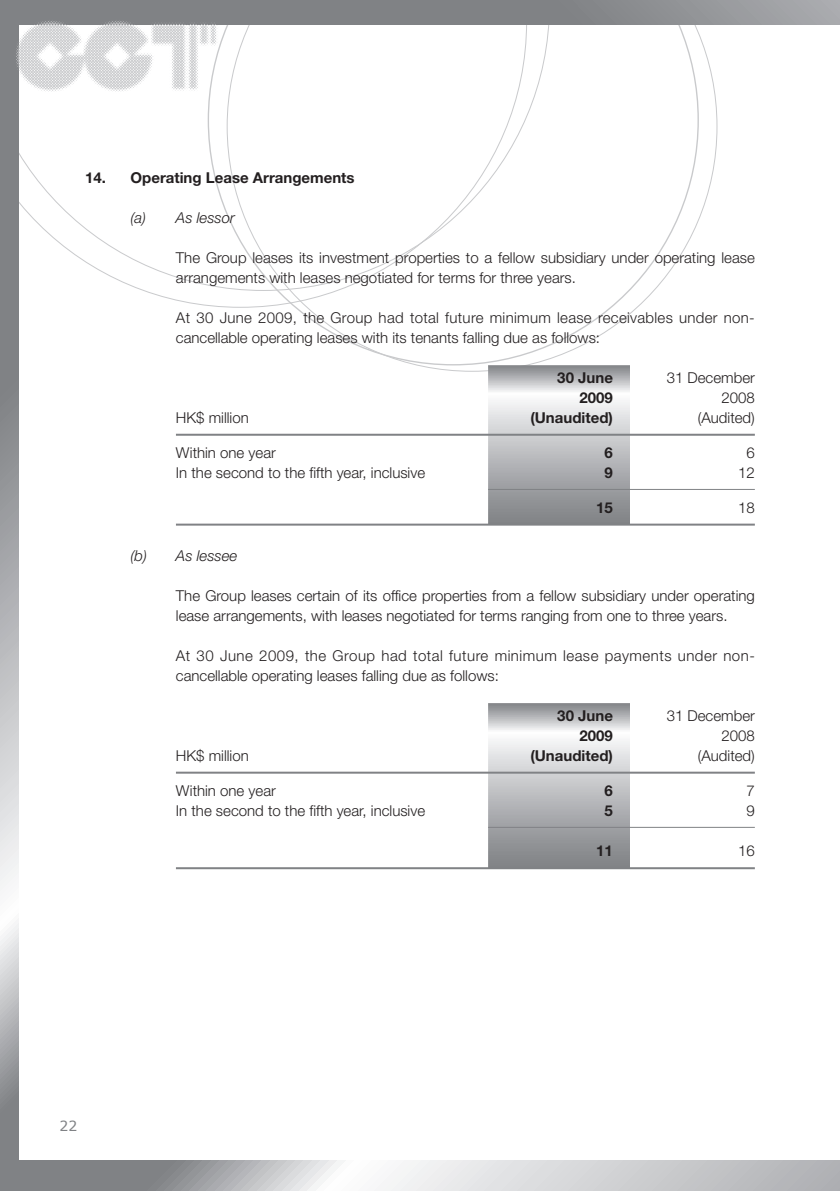
<style>
.page{position:relative;width:840px;height:1191px;background:#fff}
.page>*{position:absolute;margin:0;border:0;box-sizing:border-box;transform-origin:0 0}
.t1{font:300 15px/20px "Helvetica Neue LT Std";color:#231f20}
.t2{font:300 15px/20px "Helvetica Neue LT Std";letter-spacing:.035em;color:#231f20}
.t3{font:700 15px "Helvetica Neue LT Std";color:#231f20}
.t4{font:italic 300 15px "Helvetica Neue LT Std";color:#231f20}
.t5{font:14px "Verdana";color:#808285}
</style>
<div class="page">
<svg style="left:296px;top:25px;width:421px;height:346px"></svg>
<svg style="left:144px;top:291px;width:382px;height:17px"></svg>
<svg style="left:19px;top:25px;width:530px;height:266px"></svg>
<svg style="left:19px;top:0;width:820px;height:25px"></svg>
<svg style="left:0;top:0;width:19px;height:1160px"></svg>
<svg style="left:0;top:1160px;width:839px;height:31px"></svg>
<img style="left:11px;top:17px;width:211px;height:78px">
<svg style="left:488px;top:365px;width:141px;height:158px"></svg>
<hr style="left:176px;top:434px;width:578px;height:2px;background:#808285">
<hr style="left:488px;top:489px;width:266px;height:1px;background:#808285">
<hr style="left:176px;top:523px;width:578px;height:2px;background:#808285">
<svg style="left:488px;top:703px;width:141px;height:164px"></svg>
<hr style="left:176px;top:771px;width:578px;height:2px;background:#808285">
<hr style="left:488px;top:827px;width:266px;height:1px;background:#808285">
<hr style="left:176px;top:867px;width:578px;height:2px;background:#808285">
<p class="t3" style="left:85px;top:172px;width:271px">14. Operating Lease Arrangements</p>
<p class="t4" style="left:130px;top:212px;width:106px">(a) As lessor</p>
<p class="t1" style="left:176px;top:249px;width:580px">The Group leases its investment properties to a fellow subsidiary under operating lease arrangements with leases negotiated for terms for three years.</p>
<p class="t1" style="left:176px;top:309px;width:580px">At 30 June 2009, the Group had total future minimum lease receivables under non&shy;cancellable operating leases with its tenants falling due as follows:</p>
<p class="t3" style="left:557px;top:372px;width:57px">30 June</p>
<p class="t1" style="left:666px;top:369px;width:90px">31 December</p>
<p class="t3" style="left:579px;top:392px;width:35px">2009</p>
<p class="t1" style="left:721px;top:389px;width:35px">2008</p>
<p class="t1" style="left:176px;top:409px;width:74px">HK$ million</p>
<p class="t3" style="left:530px;top:412px;width:84px">(Unaudited)</p>
<p class="t1" style="left:697px;top:409px;width:58px">(Audited)</p>
<p class="t1" style="left:176px;top:444px;width:101px">Within one year</p>
<p class="t3" style="left:604px;top:447px;width:10px">6</p>
<p class="t1" style="left:746px;top:444px;width:10px">6</p>
<p class="t1" style="left:176px;top:464px;width:250px">In the second to the fifth year, inclusive</p>
<p class="t3" style="left:604px;top:467px;width:10px">9</p>
<p class="t1" style="left:737px;top:464px;width:18px">12</p>
<p class="t3" style="left:596px;top:502px;width:18px">15</p>
<p class="t1" style="left:737px;top:499px;width:18px">18</p>
<p class="t4" style="left:130px;top:550px;width:108px">(b) As lessee</p>
<p class="t1" style="left:176px;top:587px;width:580px">The Group leases certain of its office properties from a fellow subsidiary under operating lease arrangements, with leases negotiated for terms ranging from one to three years.</p>
<p class="t2" style="left:176px;top:647px;width:580px">At 30 June 2009, the Group had total future minimum lease payments under non&shy;cancellable operating leases falling due as follows:</p>
<p class="t3" style="left:557px;top:710px;width:57px">30 June</p>
<p class="t1" style="left:666px;top:707px;width:90px">31 December</p>
<p class="t3" style="left:579px;top:730px;width:35px">2009</p>
<p class="t1" style="left:721px;top:727px;width:35px">2008</p>
<p class="t1" style="left:176px;top:747px;width:74px">HK$ million</p>
<p class="t3" style="left:530px;top:750px;width:84px">(Unaudited)</p>
<p class="t1" style="left:697px;top:747px;width:58px">(Audited)</p>
<p class="t1" style="left:176px;top:782px;width:101px">Within one year</p>
<p class="t3" style="left:604px;top:785px;width:10px">6</p>
<p class="t1" style="left:746px;top:782px;width:10px">7</p>
<p class="t1" style="left:176px;top:802px;width:250px">In the second to the fifth year, inclusive</p>
<p class="t3" style="left:604px;top:805px;width:10px">5</p>
<p class="t1" style="left:746px;top:802px;width:10px">9</p>
<p class="t3" style="left:596px;top:845px;width:18px">11</p>
<p class="t1" style="left:737px;top:842px;width:18px">16</p>
<p class="t5" style="left:60px;top:1116px;width:19px">22</p>
</div>
